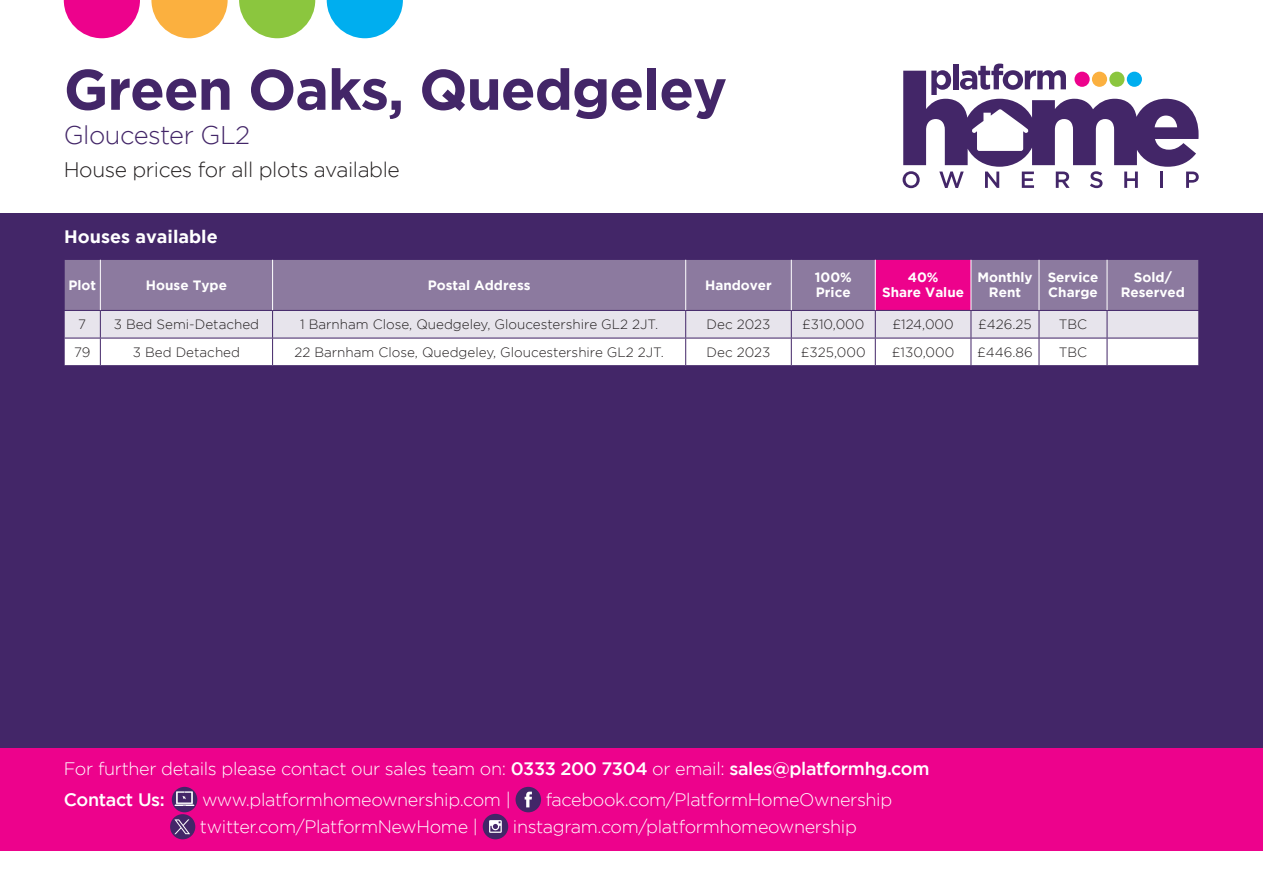
<style>
.page{position:relative;width:1263px;height:893px;background:#fff}
.page>*{position:absolute;margin:0;border:0;box-sizing:border-box;transform-origin:0 0}
.t1{font:700 57px "Gotham";letter-spacing:-.02em;color:#432668}
.t2{font:300 25.5px "Gotham";letter-spacing:-.02em;color:#432668}
.t3{font:300 21px "Gotham";letter-spacing:-.02em;color:#231f20}
.t4{font:300 18px/31.2px "Gotham";letter-spacing:-.02em;color:#fff}
.t5{font:700 18px "Gotham";color:#fff}
.t6{font:300 13.5px "Gotham";color:#231f20}
.t7{font:700 13.5px/15px "Gotham";color:#fff;text-align:center}
.s1{font-weight:500}
</style>
<div class="page">
<div style="left:0;top:213px;width:1263px;height:637px;background:#432668"></div>
<svg style="left:64px;top:0;width:76px;height:38px"></svg>
<svg style="left:151px;top:0;width:77px;height:38px"></svg>
<svg style="left:239px;top:0;width:76px;height:38px"></svg>
<svg style="left:327px;top:0;width:76px;height:38px"></svg>
<svg style="left:902px;top:64px;width:297px;height:124px"></svg>
<div style="left:1074px;top:72px;width:16px;height:15px;background:#ed028c;border-radius:50%"></div>
<div style="left:1092px;top:72px;width:15px;height:15px;background:#fbb03f;border-radius:50%"></div>
<div style="left:1109px;top:72px;width:15px;height:15px;background:#8bc63e;border-radius:50%"></div>
<div style="left:1127px;top:72px;width:15px;height:15px;background:#00aeef;border-radius:50%"></div>
<div style="left:65px;top:260px;width:1133px;height:50px;background:#8c7a9f"></div>
<div style="left:875px;top:259px;width:96px;height:51px;background:#ed028c"></div>
<hr style="left:875px;top:259px;width:96px;height:1px;background:#432668">
<hr style="left:100px;top:260px;width:1px;height:50px;background:#fff">
<hr style="left:272px;top:260px;width:1px;height:50px;background:#fff">
<hr style="left:685px;top:260px;width:1px;height:50px;background:#fff">
<hr style="left:791px;top:260px;width:1px;height:50px;background:#fff">
<hr style="left:875px;top:260px;width:1px;height:50px;background:#fff">
<hr style="left:970px;top:260px;width:1px;height:50px;background:#fff">
<hr style="left:1039px;top:260px;width:1px;height:50px;background:#fff">
<svg style="left:64px;top:310px;width:1135px;height:56px;background:#e8e5ed"></svg>
<hr style="left:1107px;top:260px;width:1px;height:50px;background:#fff">
<div style="left:0;top:748px;width:1263px;height:102px;background:#ed028c"></div>
<div style="left:172px;top:787px;width:25px;height:25px;background:#432668;border-radius:50%"></div>
<svg style="left:174px;top:791px;width:20px;height:15px"></svg>
<div style="left:515px;top:787px;width:26px;height:25px;background:#432668;border-radius:50%"></div>
<svg style="left:525px;top:792px;width:7px;height:15px"></svg>
<div style="left:170px;top:814px;width:25px;height:25px;background:#432668;border-radius:50%"></div>
<div style="left:483px;top:814px;width:25px;height:25px;background:#432668;border-radius:50%"></div>
<svg style="left:489px;top:820px;width:13px;height:13px"></svg>
<svg style="left:174px;top:819px;width:16px;height:15px"></svg>
<h1 class="t1" style="left:64px;top:57px;width:665px">Green Oaks, Quedgeley</h1>
<h2 class="t2" style="left:64px;top:121px;width:188px">Gloucester GL2</h2>
<p class="t3" style="left:64px;top:158px;width:337px">House prices for all plots available</p>
<p class="t5" style="left:64px;top:226px;width:155px">Houses available</p>
<p class="t7" style="left:68px;top:277px;width:29px">Plot</p>
<p class="t7" style="left:146px;top:277px;width:82px">House Type</p>
<p class="t7" style="left:428px;top:277px;width:104px">Postal Address</p>
<p class="t7" style="left:705px;top:277px;width:68px">Handover</p>
<p class="t7" style="left:815px;top:270px;width:39px;text-align:left">100%<br>Price</p>
<p class="t7" style="left:882px;top:270px;width:83px">40%<br>Share Value</p>
<p class="t7" style="left:977px;top:270px;width:57px">Monthly<br>Rent</p>
<p class="t7" style="left:1048px;top:270px;width:52px;text-align:left">Service<br>Charge</p>
<p class="t7" style="left:1121px;top:270px;width:66px">Sold/<br>Reserved</p>
<p class="t6" style="left:78px;top:317px;width:9px">7</p>
<p class="t6" style="left:114px;top:317px;width:147px">3 Bed Semi-Detached</p>
<p class="t6" style="left:300px;top:317px;width:359px">1 Barnham Close, Quedgeley, Gloucestershire GL2 2JT.</p>
<p class="t6" style="left:706px;top:317px;width:65px">Dec 2023</p>
<p class="t6" style="left:802px;top:317px;width:64px">£310,000</p>
<p class="t6" style="left:892px;top:317px;width:63px">£124,000</p>
<p class="t6" style="left:978px;top:317px;width:55px">£426.25</p>
<p class="t6" style="left:1059px;top:317px;width:30px">TBC</p>
<p class="t6" style="left:74px;top:345px;width:18px">79</p>
<p class="t6" style="left:133px;top:345px;width:109px">3 Bed Detached</p>
<p class="t6" style="left:294px;top:345px;width:371px">22 Barnham Close, Quedgeley, Gloucestershire GL2 2JT.</p>
<p class="t6" style="left:706px;top:345px;width:65px">Dec 2023</p>
<p class="t6" style="left:801px;top:345px;width:66px">£325,000</p>
<p class="t6" style="left:892px;top:345px;width:64px">£130,000</p>
<p class="t6" style="left:977px;top:345px;width:57px">£446.86</p>
<p class="t6" style="left:1059px;top:345px;width:30px">TBC</p>
<p class="t4" style="left:64px;top:753px;width:867px">For further details please contact our sales team on: <span class="s1">0333 200 7304</span> or email: <span class="s1">sales@platformhg.com<br>Contact Us:</span></p>
<p class="t4" style="left:202px;top:784px;width:310px">www.platformhomeownership.com |</p>
<p class="t4" style="left:546px;top:784px;width:348px">facebook.com/PlatformHomeOwnership</p>
<p class="t4" style="left:200px;top:811px;width:280px">twitter.com/PlatformNewHome |</p>
<p class="t4" style="left:513px;top:811px;width:345px">instagram.com/platformhomeownership</p>
</div>
